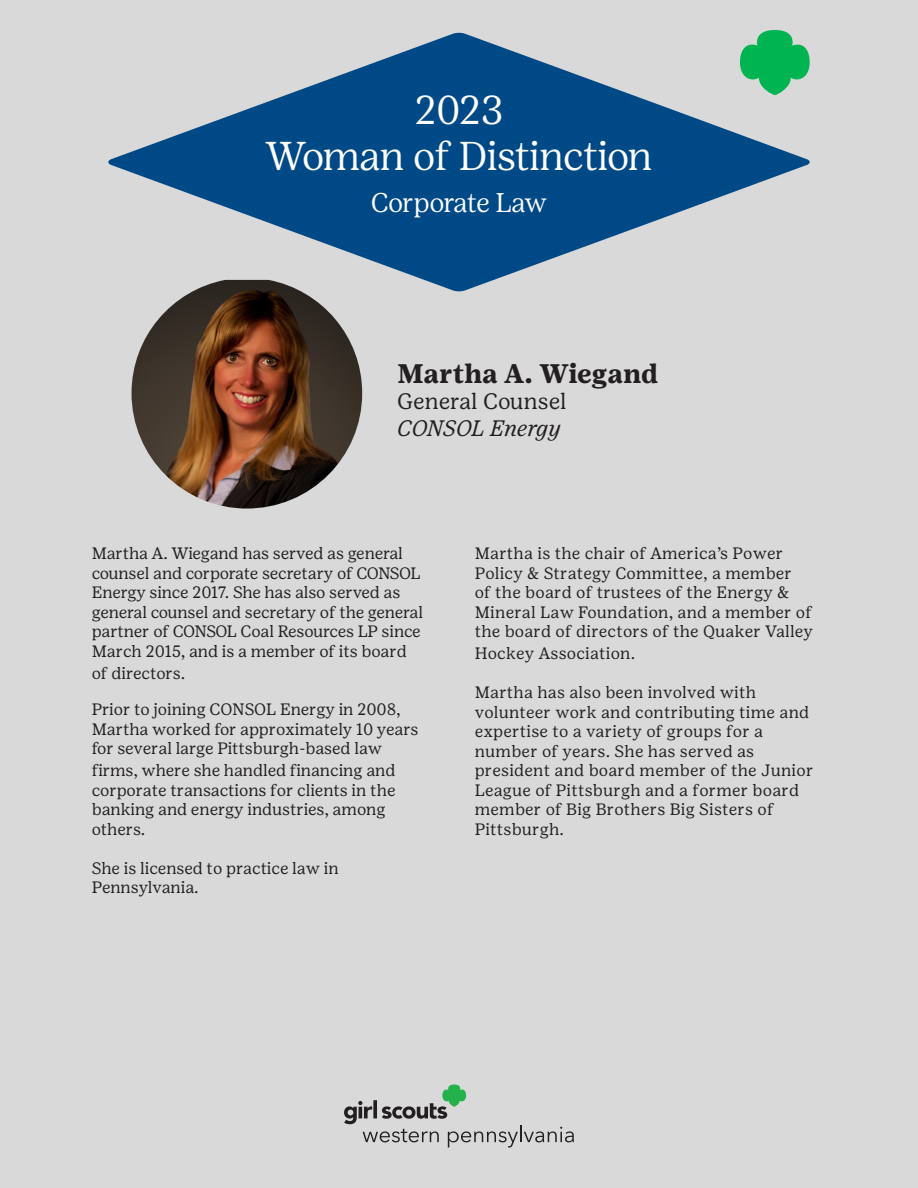
<style>
.page{position:relative;width:918px;height:1188px;background:#d9d9d9}
.page>*{position:absolute;margin:0;border:0;box-sizing:border-box;transform-origin:0 0}
.t1{font:300 40.2px "Girl Scout Display";letter-spacing:-.01em;color:#fff}
.t2{font:300 27px "Girl Scout Display";letter-spacing:-.015em;color:#fff}
.t3{font:700 26.85px "Girl Scout Text";letter-spacing:-.005em;color:#231f20}
.t4{font:22.35px "Girl Scout Text";color:#231f20}
.t5{font:italic 22.35px "Girl Scout Text";letter-spacing:-.005em;color:#231f20}
.t6{font:16.5px/19.5px "Girl Scout Text";letter-spacing:-.01em;color:#231f20}
.t7{font:16.5px/19.5px "Girl Scout Text";letter-spacing:.01em;color:#231f20}
</style>
<div class="page">
<svg style="left:108px;top:32px;width:702px;height:260px;background:#668cad"></svg>
<svg style="left:344px;top:1085px;width:230px;height:63px;background:#c0c3c1"></svg>
<svg style="left:740px;top:30px;width:70px;height:65px;background:#48c07e"></svg>
<img style="left:132px;top:280px;width:230px;height:229px">
<p class="t1" style="left:415px;top:85px;width:90px">2023</p>
<p class="t1" style="left:266px;top:132px;width:388px">Woman of Distinction</p>
<p class="t2" style="left:371px;top:186px;width:177px">Corporate Law</p>
<p class="t3" style="left:397px;top:357px;width:263px">Martha A. Wiegand</p>
<p class="t4" style="left:397px;top:388px;width:171px">General Counsel</p>
<p class="t5" style="left:397px;top:416px;width:165px">CONSOL Energy</p>
<p class="t6" style="left:92px;top:543px;width:333px">Martha A. Wiegand has served as general counsel and corporate secretary of CONSOL Energy since 2017. She has also served as general counsel and secretary of the general partner of CONSOL Coal Resources LP since March 2015, and is a member of its board</p>
<p class="t6" style="left:92px;top:655px;width:310px;line-height:36.3px">of directors.<br>Prior to joining CONSOL Energy in 2008,</p>
<p class="t6" style="left:92px;top:719px;width:328px">Martha worked for approximately 10 years for several large Pittsburgh-based law</p>
<p class="t6" style="left:92px;top:761px;width:305px">firms, where she handled financing and corporate transactions for clients in the banking and energy industries, among others.</p>
<p class="t6" style="left:92px;top:858px;width:249px">She is licensed to practice law in<br>Pennsylvania.</p>
<p class="t7" style="left:475px;top:543px;width:340px">Martha is the chair of America’s Power Policy &amp; Strategy Committee, a member<br>of the board of trustees of the Energy &amp; Mineral Law Foundation, and a member of the board of directors of the Quaker Valley</p>
<p class="t7" style="left:475px;top:644px;width:162px">Hockey Association.</p>
<p class="t7" style="left:475px;top:683px;width:340px">Martha has also been involved with volunteer work and contributing time and expertise to a variety of groups for a number of years. She has served as president and board member of the Junior League of Pittsburgh and a former board member of Big Brothers Big Sisters of Pittsburgh.</p>
</div>
